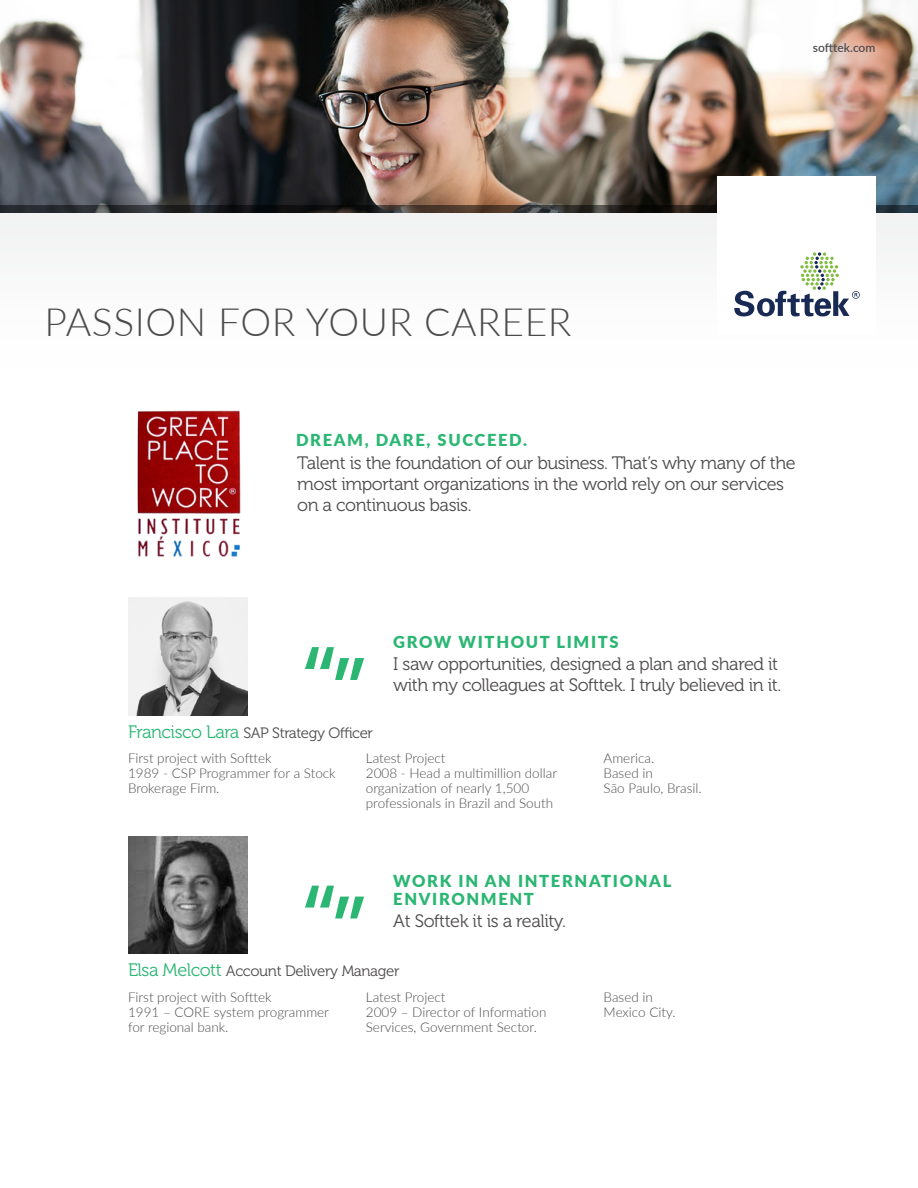
<style>
.page{position:relative;width:918px;height:1188px;background:#fff}
.page>*{position:absolute;margin:0;border:0;box-sizing:border-box;transform-origin:0 0}
.t1{font:300 39px "Lato";letter-spacing:.015em;color:#4e4b4b}
.Contenido{font:18px/21px "Museo 300";letter-spacing:-.025em;color:#4e4b4b}
.Contenido-2{font:900 16.5px/18px "Lato";letter-spacing:.1em;color:#2bb673}
.Contenido-3{font:15px "Museo 300";letter-spacing:-.025em;color:#4e4b4b}
.Contenido-4{font:300 13.5px/15px "Lato";color:#4e4b4b}
.t2{font:600 12px "Lato";color:#4e4b4b}
.s1{font-size:18px;color:#2bb673}
</style>
<div class="page">
<div style="left:0;top:206px;width:918px;height:172px;background:#fafafa"></div>
<img style="left:0;top:0;width:918px;height:205px">
<svg style="left:0;top:205px;width:918px;height:8px"></svg>
<div style="left:717px;top:177px;width:158px;height:158px;background:#fff"></div>
<svg style="left:734px;top:252px;width:126px;height:64px"></svg>
<svg style="left:305px;top:647px;width:59px;height:33px"></svg>
<svg style="left:305px;top:886px;width:59px;height:32px"></svg>
<img style="left:137px;top:410px;width:104px;height:147px">
<img style="left:128px;top:597px;width:119px;height:118px">
<img style="left:128px;top:836px;width:119px;height:118px">
<p class="t2" style="left:813px;top:39px;width:64px">softtek.com</p>
<p class="t1" style="left:45px;top:295px;width:529px">PASSION FOR YOUR CAREER</p>
<p class="Contenido-2" style="left:296px;top:430px;width:233px">DREAM, DARE, SUCCEED.</p>
<p class="Contenido" style="left:297px;top:453px;width:500px">Talent is the foundation of our business. That’s why many of the most important organizations in the world rely on our services on a continuous basis.</p>
<p class="Contenido-2" style="left:393px;top:632px;width:227px">GROW WITHOUT LIMITS</p>
<p class="Contenido-3" style="left:128px;top:725px;width:247px"><span class="s1">Francisco Lara</span> SAP Strategy Officer</p>
<p class="Contenido" style="left:393px;top:654px;width:389px">I saw opportunities, designed a plan and shared it with my colleagues at Softtek. I truly believed in it.</p>
<p class="Contenido-4" style="left:128px;top:751px;width:145px">First project with Softtek</p>
<p class="Contenido-4" style="left:128px;top:766px;width:209px">1989 - CSP Programmer for a Stock<br>Brokerage Firm.</p>
<p class="Contenido-4" style="left:366px;top:751px;width:81px">Latest Project</p>
<p class="Contenido-4" style="left:366px;top:766px;width:193px">2008 - Head a multimillion dollar organization of nearly 1,500 professionals in Brazil and South</p>
<p class="Contenido-4" style="left:604px;top:751px;width:52px">America.</p>
<p class="Contenido-4" style="left:604px;top:766px;width:51px">Based in</p>
<p class="Contenido-4" style="left:604px;top:781px;width:99px">São Paulo, Brasil.</p>
<p class="Contenido-2" style="left:393px;top:871px;width:280px">WORK IN AN INTERNATIONAL<br>ENVIRONMENT</p>
<p class="Contenido" style="left:393px;top:910px;width:174px">At Softtek it is a reality.</p>
<p class="Contenido-3" style="left:128px;top:963px;width:273px"><span class="s1">Elsa Melcott</span> Account Delivery Manager</p>
<p class="Contenido-4" style="left:128px;top:989px;width:145px">First project with Softtek</p>
<p class="Contenido-4" style="left:128px;top:1004px;width:202px">1991 – CORE system programmer for regional bank.</p>
<p class="Contenido-4" style="left:366px;top:989px;width:81px">Latest Project</p>
<p class="Contenido-4" style="left:366px;top:1004px;width:182px">2009 – Director of Information<br>Services, Government Sector.</p>
<p class="Contenido-4" style="left:604px;top:989px;width:51px">Based in</p>
<p class="Contenido-4" style="left:604px;top:1004px;width:73px">Mexico City.</p>
</div>
